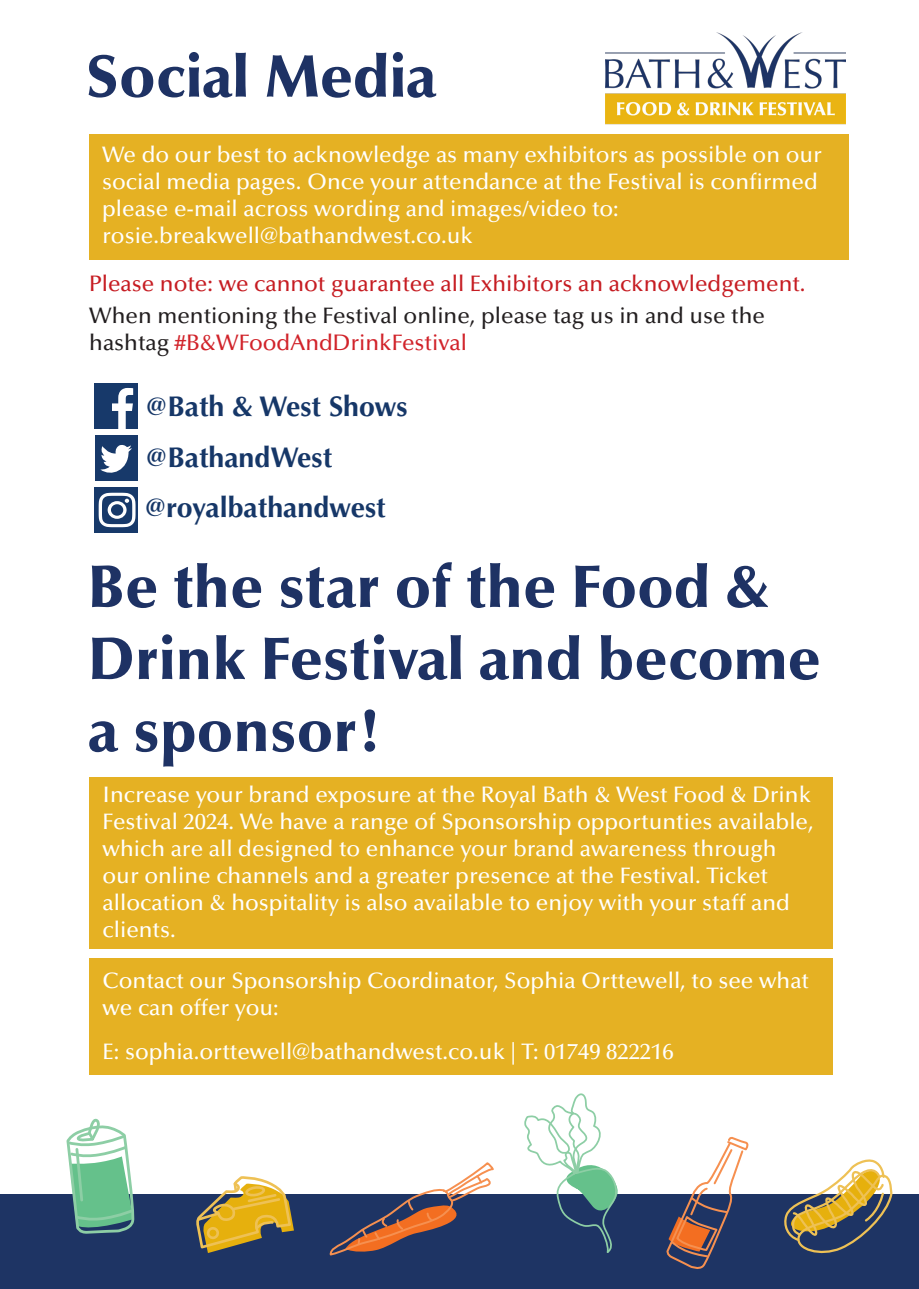
<style>
.page{position:relative;width:919px;height:1289px;background:#fff}
.page>*{position:absolute;margin:0;border:0;box-sizing:border-box;transform-origin:0 0}
.t1{font:900 60px/72px "Optima LT Pro";color:#1e3264}
.text_-_optima{font:700 28.5px "Optima LT Std";color:#163768}
.Welcome_text{font:500 22.5px/27px "Optima LT Pro";color:#fff}
.text_-_optima-2{font:500 22.5px/27px "Optima LT Pro";color:#231f20}
.Please_note{font:500 22.5px "Optima LT Pro";color:#c61c22}
.s1{color:#d1232a}
</style>
<div class="page">
<div style="left:95px;top:435px;width:42px;height:45px;background:#17396a"></div>
<svg style="left:100px;top:445px;width:32px;height:28px"></svg>
<div style="left:94px;top:487px;width:44px;height:46px;background:#17396a"></div>
<svg style="left:99px;top:492px;width:36px;height:35px"></svg>
<div style="left:94px;top:383px;width:44px;height:45px;background:#17396a"></div>
<svg style="left:112px;top:388px;width:21px;height:41px"></svg>
<div style="left:89px;top:134px;width:759px;height:125px;background:#e5b123"></div>
<div style="left:89px;top:777px;width:743px;height:171px;background:#e5b123"></div>
<div style="left:89px;top:958px;width:743px;height:116px;background:#e5b123"></div>
<img style="left:606px;top:33px;width:239px;height:92px">
<div style="left:0;top:1194px;width:918px;height:94px;background:#1e3464"></div>
<svg style="left:524px;top:1093px;width:94px;height:160px"></svg>
<svg style="left:196px;top:1176px;width:98px;height:76px"></svg>
<svg style="left:329px;top:1162px;width:165px;height:94px"></svg>
<svg style="left:784px;top:1159px;width:109px;height:95px"></svg>
<svg style="left:66px;top:1118px;width:69px;height:116px"></svg>
<svg style="left:666px;top:1137px;width:81px;height:132px"></svg>
<p class="t1" style="left:86px;top:40px;width:352px">Social Media</p>
<p class="Welcome_text" style="left:102px;top:140px;width:721px">We do our best to acknowledge as many exhibitors as possible on our social media pages. Once your attendance at the Festival is confirmed please e-mail across wording and images/video to:</p>
<p class="Welcome_text" style="left:102px;top:222px;width:372px">rosie.breakwell@bathandwest.co.uk</p>
<p class="Please_note" style="left:89px;top:269px;width:717px">Please note: we cannot guarantee all Exhibitors an acknowledgement.</p>
<p class="text_-_optima-2" style="left:89px;top:301px;width:677px">When mentioning the Festival online, please tag us in and use the hashtag <span class="s1">#B&amp;WFoodAndDrinkFestival</span></p>
<p class="text_-_optima" style="left:146px;top:389px;width:263px">@Bath &amp; West Shows</p>
<p class="text_-_optima" style="left:146px;top:440px;width:188px">@BathandWest</p>
<p class="text_-_optima" style="left:145px;top:490px;width:242px">@royalbathandwest</p>
<p class="t1" style="left:88px;top:550px;width:734px">Be the star of the Food &amp;<br>Drink Festival and become a sponsor!</p>
<p class="Welcome_text" style="left:103px;top:780px;width:712px">Increase your brand exposure at the Royal Bath &amp; West Food &amp; Drink Festival 2024. We have a range of Sponsorship opportunties available, which are all designed to enhance your brand awareness through our online channels and a greater presence at the Festival. Ticket allocation &amp; hospitality is also available to enjoy with your staff and clients.</p>
<p class="Welcome_text" style="left:103px;top:966px;width:708px">Contact our Sponsorship Coordinator, Sophia Orttewell, to see what we can offer you:</p>
<p class="Welcome_text" style="left:103px;top:1037px;width:572px">E: sophia.orttewell@bathandwest.co.uk | T: 01749 822216</p>
</div>
